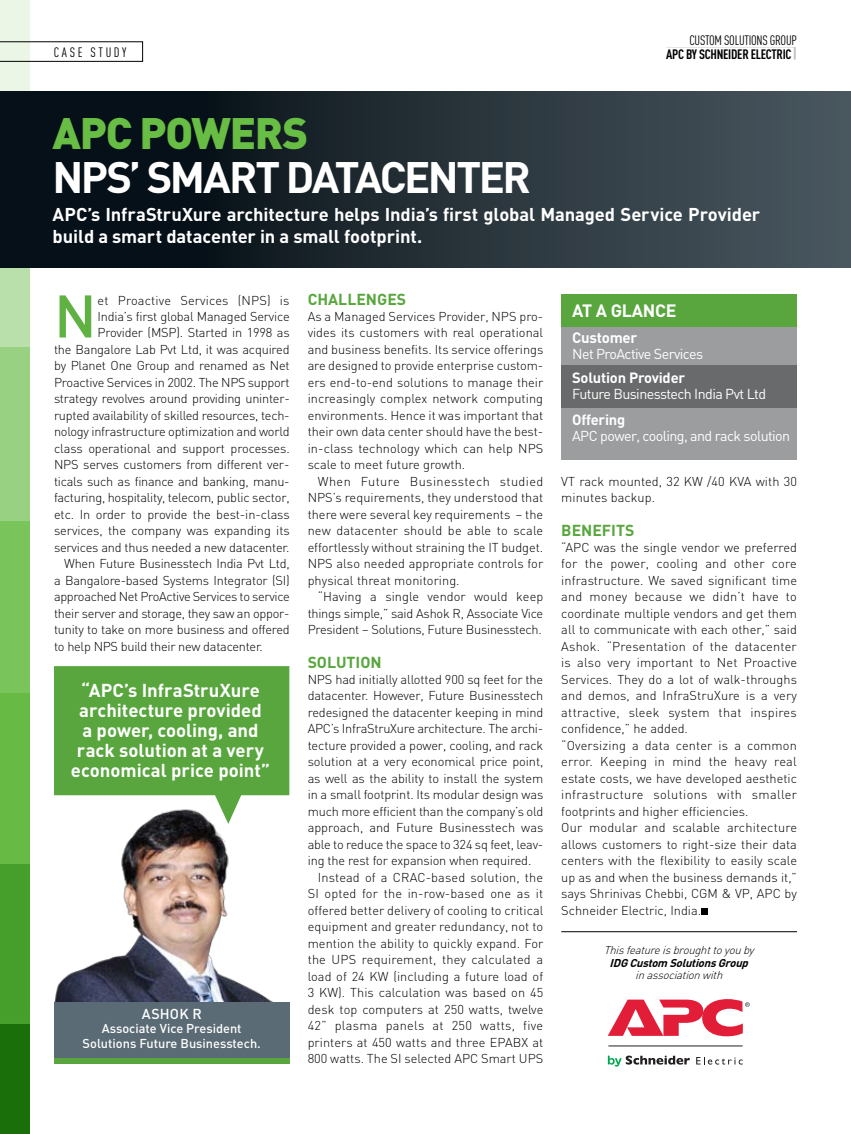
<style>
.page{position:relative;width:851px;height:1134px;background:#fff}
.page>*{position:absolute;margin:0;border:0;box-sizing:border-box;transform-origin:0 0}
.t1{font:500 59.1px "DIN";color:#5fb242}
.t2{font:700 43.5px "DIN";letter-spacing:-.055em;color:#fff}
.t3{font:900 43.5px "DIN";letter-spacing:-.025em;color:#68bd45}
.t4{font:700 18.45px/19.8px "DIN";color:#fff;text-align:center}
.t5{font:700 18.3px/21.9px "DIN";letter-spacing:-.005em;color:#fff}
.t6{font:700 17.7px "DIN";letter-spacing:-.015em;color:#fff}
.t7{font:700 15.75px "DIN";color:#58a63d}
.t8{font:700 15px "DIN";color:#fff}
.t9{font:700 14.7px "DIN";color:#fff}
.t10{font:14.25px "DIN";letter-spacing:-.04em;color:#fff}
.t11{font:500 14.25px "DIN";letter-spacing:.015em;color:#fff}
.t12{font:700 13.5px "DIN Cond";letter-spacing:-.02em;color:#000}
.t13{font:13.5px "DIN Cond";letter-spacing:-.02em;color:#000}
.t14{font:13.5px "DIN Cond";letter-spacing:.195em;color:#000}
.t15{font:300 12.75px/16.5px "DIN";letter-spacing:-.005em;color:#000;text-align:justify}
.t16{font:300 12.75px "DIN";letter-spacing:.015em;color:#000}
.t17{font:500 12.75px/14.2px "DIN";color:#fff;text-align:center}
.t18{font:300 12.75px "DIN";letter-spacing:-.025em;color:#000}
.t19{font:300 12.75px "DIN";letter-spacing:.025em;color:#000}
.t20{font:italic 300 11.25px "DIN";color:#000}
.t21{font:italic 700 11.25px "DIN";color:#000}
</style>
<div class="page">
<img style="left:54px;top:789px;width:236px;height:230px">
<div style="left:0;top:0;width:30px;height:1015px;background:#ebf6e6"></div>
<div style="left:0;top:177px;width:30px;height:957px;background:#b9dfab"></div>
<div style="left:0;top:347px;width:30px;height:787px;background:#99d183"></div>
<div style="left:0;top:522px;width:30px;height:612px;background:#7ac45c"></div>
<div style="left:0;top:694px;width:30px;height:440px;background:#68bd45"></div>
<div style="left:0;top:865px;width:30px;height:269px;background:#469f2a"></div>
<div style="left:0;top:1025px;width:30px;height:109px;background:#1a6f0b"></div>
<svg style="left:0;top:42px;width:143px;height:20px"></svg>
<div style="left:0;top:92px;width:850px;height:175px;background:linear-gradient(to right,#00050c,#4a575f)"></div>
<svg style="left:666px;top:47px;width:129px;height:13px"></svg>
<div style="left:561px;top:294px;width:235px;height:166px;background:#9b9d9f"></div>
<div style="left:561px;top:294px;width:235px;height:33px;background:#58a63d"></div>
<div style="left:561px;top:365px;width:235px;height:43px;background:#696a6c"></div>
<svg style="left:701px;top:909px;width:6px;height:6px"></svg>
<svg style="left:54px;top:666px;width:235px;height:158px;background:#70b15a"></svg>
<div style="left:54px;top:1003px;width:235px;height:60px;background:#5b6b75"></div>
<div style="left:54px;top:1058px;width:236px;height:5px;background:#58a63d"></div>
<svg style="left:608px;top:1056px;width:82px;height:11px"></svg>
<svg style="left:696px;top:1057px;width:46px;height:8px"></svg>
<hr style="left:608px;top:1046px;width:134px;height:1px;background:#221f1f">
<svg style="left:607px;top:999px;width:142px;height:37px"></svg>
<hr style="left:561px;top:931px;width:236px;height:1px;background:#000">
<p class="t14" style="left:54px;top:44px;width:74px">CASE STUDY</p>
<p class="t13" style="left:689px;top:32px;width:109px">CUSTOM SOLUTIONS GROUP</p>
<p class="t12" style="left:666px;top:46px;width:127px">APC by SCHNEiDER ELECTRIC</p>
<h2 class="t3" style="left:52px;top:104px;width:257px">APC POWERS</h2>
<h2 class="t2" style="left:52px;top:149px;width:480px">N PS’ Smart Datacenter</h2>
<h3 class="t5" style="left:52px;top:203px;width:709px">APC’s I nfraStruXure architecture helps I ndia’s first global Managed Service Provider build a smart datacenter in a small footprint.</h3>
<h1 class="t1" style="left:54px;top:278px;width:44px">N</h1>
<p class="t15" style="left:98px;top:292px;width:193px">et Proactive Services (NPS) is</p>
<p class="t15" style="left:98px;top:308px;width:193px">India’s first global Managed Service</p>
<p class="t15" style="left:98px;top:325px;width:193px">Provider (MSP). Started in 1998 as</p>
<p class="t15" style="left:54px;top:341px;width:237px">the Bangalore Lab Pvt Ltd, it was acquired</p>
<p class="t15" style="left:54px;top:358px;width:237px">by Planet One Group and renamed as Net</p>
<p class="t15" style="left:54px;top:374px;width:237px">Proactive Services in 2002. The NPS support</p>
<p class="t15" style="left:54px;top:391px;width:237px">strategy revolves around providing uninter-</p>
<p class="t15" style="left:54px;top:407px;width:237px">rupted availability of skilled resources, tech-</p>
<p class="t15" style="left:54px;top:424px;width:237px">nology infrastructure optimization and world</p>
<p class="t15" style="left:54px;top:440px;width:237px">class operational and support processes.</p>
<p class="t15" style="left:54px;top:457px;width:237px">NPS serves customers from different ver-</p>
<p class="t15" style="left:54px;top:473px;width:237px">ticals such as finance and banking, manu-</p>
<p class="t15" style="left:54px;top:490px;width:237px">facturing, hospitality, telecom, public sector,</p>
<p class="t15" style="left:54px;top:506px;width:237px">etc. In order to provide the best-in-class</p>
<p class="t15" style="left:54px;top:523px;width:237px">services, the company was expanding its</p>
<p class="t15" style="left:54px;top:539px;width:237px">services and thus needed a new datacenter.</p>
<p class="t15" style="left:64px;top:556px;width:227px">When Future Businesstech India Pvt Ltd,</p>
<p class="t15" style="left:54px;top:572px;width:237px">a Bangalore-based Systems Integrator (SI)</p>
<p class="t18" style="left:54px;top:589px;width:237px">approached Net ProActive Services to service</p>
<p class="t15" style="left:54px;top:605px;width:237px">their server and storage, they saw an oppor-</p>
<p class="t15" style="left:54px;top:622px;width:237px">tunity to take on more business and offered</p>
<p class="t15" style="left:54px;top:638px;width:210px">to help NPS build their new datacenter.</p>
<h3 class="t4" style="left:71px;top:680px;width:201px">“APC’s InfraStruXure architecture provided<br>a power, cooling, and rack solution at a very economical price point”</h3>
<p class="t11" style="left:142px;top:1005px;width:61px">Ashok R</p>
<p class="t17" style="left:83px;top:1021px;width:180px">Associate Vice President<br>Solutions Future Businesstech.</p>
<p class="t7" style="left:307px;top:289px;width:100px">Challenges</p>
<p class="t15" style="left:307px;top:308px;width:237px">As a Managed Services Provider, NPS pro&shy;vides its customers with real operational and business benefits. Its service offerings are designed to provide enterprise custom&shy;ers end-to-end solutions to manage their increasingly complex network computing environments. Hence it was important that their own data center should have the best&shy;in-class technology which can help NPS scale to meet future growth.</p>
<p class="t15" style="left:307px;top:473px;width:237px;text-indent:10px">When Future Businesstech studied NPS’s requirements, they understood that there were several key requirements – the new datacenter should be able to scale effortlessly without straining the IT budget.<br>NPS also needed appropriate controls for physical threat monitoring.</p>
<p class="t15" style="left:307px;top:589px;width:237px;text-indent:10px">“Having a single vendor would keep things simple,” said Ashok R, Associate Vice President – Solutions, Future Businesstech.</p>
<p class="t7" style="left:307px;top:652px;width:75px">Solution</p>
<p class="t15" style="left:307px;top:671px;width:237px">NPS had initially allotted 900 sq feet for the</p>
<p class="t15" style="left:307px;top:688px;width:237px">datacenter. However, Future Businesstech</p>
<p class="t15" style="left:307px;top:704px;width:237px">redesigned the datacenter keeping in mind</p>
<p class="t15" style="left:307px;top:721px;width:237px">APC’s InfraStruXure architecture. The archi-</p>
<p class="t15" style="left:307px;top:737px;width:237px">tecture provided a power, cooling, and rack</p>
<p class="t15" style="left:307px;top:754px;width:237px">solution at a very economical price point,</p>
<p class="t15" style="left:307px;top:770px;width:237px">as well as the ability to install the system</p>
<p class="t15" style="left:307px;top:787px;width:237px">in a small footprint. Its modular design was</p>
<p class="t15" style="left:307px;top:803px;width:237px">much more efficient than the company’s old</p>
<p class="t15" style="left:307px;top:820px;width:237px">approach, and Future Businesstech was</p>
<p class="t15" style="left:307px;top:836px;width:237px">able to reduce the space to 324 sq feet, leav-</p>
<p class="t15" style="left:307px;top:853px;width:225px">ing the rest for expansion when required.</p>
<p class="t15" style="left:318px;top:869px;width:227px">Instead of a CRAC-based solution, the</p>
<p class="t16" style="left:307px;top:886px;width:237px">SI opted for the in-row-based one as it</p>
<p class="t15" style="left:307px;top:902px;width:237px">offered better delivery of cooling to critical</p>
<p class="t15" style="left:307px;top:919px;width:237px">equipment and greater redundancy, not to</p>
<p class="t15" style="left:307px;top:935px;width:237px">mention the ability to quickly expand. For</p>
<p class="t16" style="left:307px;top:952px;width:237px">the UPS requirement, they calculated a</p>
<p class="t15" style="left:307px;top:968px;width:237px">load of 24 KW (including a future load of</p>
<p class="t15" style="left:307px;top:985px;width:237px">3 KW). This calculation was based on 45</p>
<p class="t15" style="left:307px;top:1001px;width:237px">desk top computers at 250 watts, twelve</p>
<p class="t19" style="left:307px;top:1018px;width:237px">42” plasma panels at 250 watts, five</p>
<p class="t15" style="left:307px;top:1034px;width:237px">printers at 450 watts and three EPABX at</p>
<p class="t15" style="left:307px;top:1051px;width:237px">800 watts. The SI selected APC Smart UPS</p>
<h3 class="t6" style="left:572px;top:299px;width:106px">at a glance</h3>
<p class="t8" style="left:572px;top:328px;width:67px">Customer</p>
<p class="t10" style="left:572px;top:345px;width:132px">Net ProActive Services</p>
<p class="t9" style="left:572px;top:368px;width:114px">Solution Provider</p>
<p class="t10" style="left:572px;top:385px;width:195px">Future Businesstech India Pvt Ltd</p>
<p class="t9" style="left:572px;top:410px;width:55px">Offering</p>
<p class="t10" style="left:572px;top:427px;width:220px">APC power, cooling, and rack solution</p>
<p class="t15" style="left:561px;top:473px;width:237px">VT rack mounted, 32 KW /40 KVA with 30 minutes backup.</p>
<p class="t7" style="left:561px;top:520px;width:75px">Benefits</p>
<p class="t15" style="left:561px;top:539px;width:237px;text-align:left">“APC was the single vendor we preferred for the power, cooling and other core infrastructure. We saved significant time and money because we didn’t have to coordinate multiple vendors and get them all to communicate with each other,” said Ashok. “Presentation of the datacenter is also very important to Net Proactive Services. They do a lot of walk-throughs and demos, and InfraStruXure is a very attractive, sleek system that inspires confidence,” he added.<br>“Oversizing a data center is a common error. Keeping in mind the heavy real estate costs, we have developed aesthetic infrastructure solutions with smaller footprints and higher efficiencies.<br>Our modular and scalable architecture allows customers to right-size their data centers with the flexibility to easily scale up as and when the business demands it,” says Shrinivas Chebbi, CGM &amp; VP, APC by Schneider Electric, India.</p>
<p class="t20" style="left:603px;top:943px;width:155px">Thisfeatureisbroughttoyouby</p>
<p class="t21" style="left:609px;top:955px;width:143px">I DG Custom SolutionsGroup</p>
<p class="t20" style="left:635px;top:968px;width:92px">inassociationwith</p>
</div>
